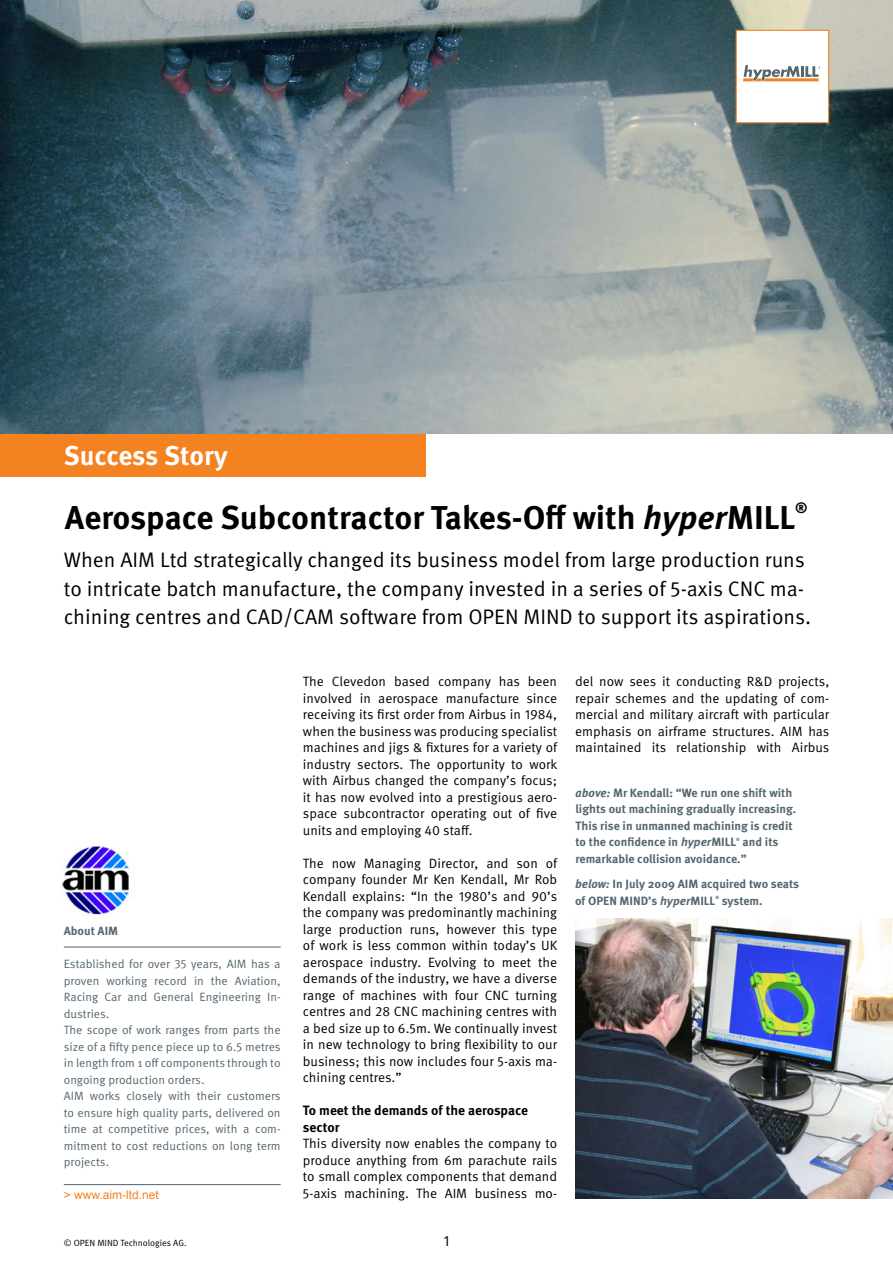
<style>
.page{position:relative;width:893px;height:1263px;background:#fff}
.page>*{position:absolute;margin:0;border:0;box-sizing:border-box;transform-origin:0 0}
.Head_NEU{font:700 33px "Meta Pro";color:#000}
.t1{font:700 27px "Meta Pro";letter-spacing:-.005em;color:#fff}
.Vorspann_NEU{font:21px/28.5px "Meta Pro";color:#000}
.t2{font:15px "Meta Pro";color:#000}
.Head_NEU-2{font:700 14.85px "Meta Pro";color:#000}
.Body_NEU{font:13.5px/16.5px "Meta Pro";color:#000;text-align:justify}
.Body_fett_NEU{font:700 13.5px/16.5px "Meta Pro";color:#000}
.Randtext{font:12px/16.5px "Meta Pro";color:#546670;text-align:justify}
.BU{font:700 12px/16.5px "Meta Pro";color:#546670}
.t3{font:12px "Arial";color:#f58220}
.Randtext-2{font:700 12px "Meta Pro";color:#546670}
.t4{font:9px "Meta Pro";color:#000}
.BU-2{font:700 4.35px "Meta Pro";color:#546670}
.s1{font-style:italic}
</style>
<div class="page">
<hr style="left:64px;top:1184px;width:217px;height:1px;background:#4e6470">
<hr style="left:64px;top:947px;width:217px;height:1px;background:#4e6470">
<img style="left:575px;top:918px;width:318px;height:281px">
<img style="left:0;top:0;width:893px;height:434px">
<div style="left:0;top:434px;width:425px;height:42px;background:#f58220"></div>
<div style="left:736px;top:30px;width:93px;height:93px;background:#fff;border:1px solid #f58220"></div>
<svg style="left:743px;top:65px;width:77px;height:16px"></svg>
<img style="left:62px;top:846px;width:68px;height:71px">
<p class="t1" style="left:64px;top:439px;width:166px">Success Story</p>
<p class="Head_NEU" style="left:65px;top:496px;width:732px">Aerospace Subcontractor Takes-Off with <span class="s1">hyper</span>MILL</p>
<p class="Head_NEU-2" style="left:795px;top:498px;width:14px">®</p>
<p class="Vorspann_NEU" style="left:64px;top:546px;width:749px">When AIM Ltd strategically changed its business model from large production runs to intricate batch manufacture, the company invested in a series of 5-axis CNC ma&shy;chining centres and CAD/CAM software from OPEN MIND to support its aspirations.</p>
<p class="Randtext-2" style="left:64px;top:923px;width:56px">About AIM</p>
<p class="Randtext" style="left:64px;top:956px;width:218px">Established for over 35 years, AIM has a proven working record in the Aviation, Racing Car and General Engineering In&shy;dustries.</p>
<p class="Randtext" style="left:64px;top:1022px;width:218px">The scope of work ranges from parts the size of a fifty pence piece up to 6.5 metres in length from 1 off components through to ongoing production orders.</p>
<p class="Randtext" style="left:64px;top:1088px;width:218px">AIM works closely with their customers to ensure high quality parts, delivered on time at competitive prices, with a com&shy;mitment to cost reductions on long term projects.</p>
<p class="t3" style="left:64px;top:1187px;width:97px">&gt; www.aim-ltd.net</p>
<p class="t4" style="left:64px;top:1237px;width:124px">© OPEN MIND Technologies AG.</p>
<p class="Body_NEU" style="left:303px;top:673px;width:256px">The Clevedon based company has been involved in aerospace manufacture since receiving its first order from Airbus in 1984, when the business was producing specialist machines and jigs &amp; fixtures for a variety of industry sectors. The opportunity to work with Airbus changed the company’s focus; it has now evolved into a prestigious aero&shy;space subcontractor operating out of five units and employing 40 staff.</p>
<p class="Body_NEU" style="left:303px;top:855px;width:256px">The now Managing Director, and son of company founder Mr Ken Kendall, Mr Rob Kendall explains: “In the 1980’s and 90’s the company was predominantly machining large production runs, however this type of work is less common within today’s UK aerospace industry. Evolving to meet the demands of the industry, we have a diverse range of machines with four CNC turning centres and 28 CNC machining centres with a bed size up to 6.5m. We continually invest in new technology to bring flexibility to our business; this now includes four 5-axis ma&shy;chining centres.”</p>
<p class="Body_fett_NEU" style="left:303px;top:1102px;width:227px">To meet the demands of the aerospace sector</p>
<p class="Body_NEU" style="left:303px;top:1135px;width:256px">This diversity now enables the company to produce anything from 6m parachute rails to small complex components that demand 5-axis machining. The AIM business mo-</p>
<p class="t2" style="left:444px;top:1232px;width:7px">1</p>
<p class="Body_NEU" style="left:575px;top:673px;width:256px">del now sees it conducting R&amp;D projects, repair schemes and the updating of com&shy;mercial and military aircraft with particular emphasis on airframe structures. AIM has maintained its relationship with Airbus</p>
<p class="BU" style="left:575px;top:784px;width:222px"><span class="s1">above:</span> Mr Kendall: “We run one shift with lights out machining gradually increasing.<br>This rise in unmanned machining is credit to the confidence in <span class="s1">hyper</span>MILL</p>
<p class="BU" style="left:575px;top:834px;width:204px;text-indent:167px">and its remarkable collision avoidance.”</p>
<p class="BU" style="left:575px;top:876px;width:226px"><span class="s1">below:</span> In July 2009 AIM acquired two seats of OPEN MIND’s <span class="s1">hyper</span>MILL</p>
<p class="BU-2" style="left:736px;top:836px;width:5px">®</p>
<p class="BU-2" style="left:715px;top:895px;width:5px">®</p>
<p class="BU" style="left:722px;top:892px;width:42px">system.</p>
</div>
